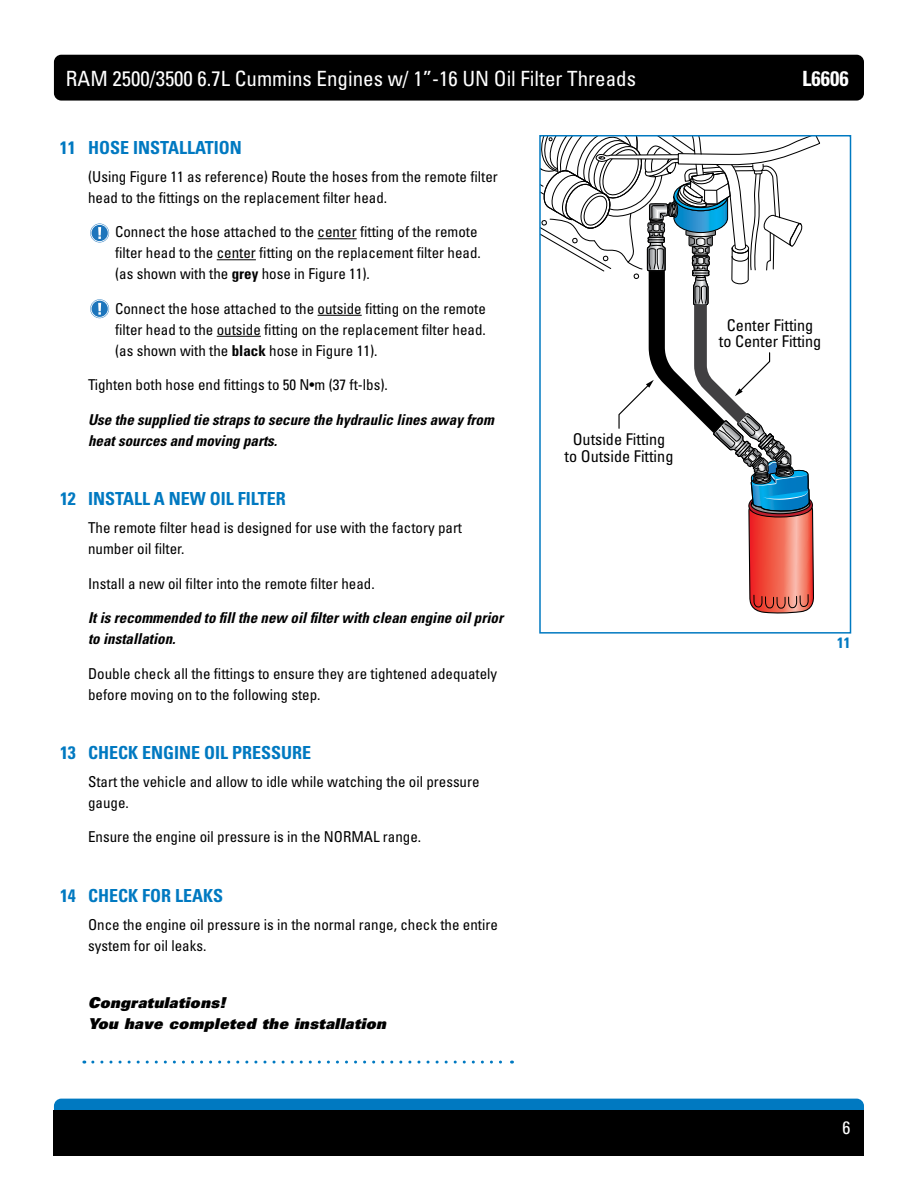
<style>
.page{position:relative;width:918px;height:1188px;background:#fff}
.page>*{position:absolute;margin:0;border:0;box-sizing:border-box;transform-origin:0 0}
.t1{font:condensed 21px "Univers LT Std";color:#fff}
.t2{font:700 condensed 21px "Univers LT Std";color:#fff}
.t3{font:700 condensed 18px "Univers LT Std";color:#0079c1}
.t4{font:condensed 18px "Univers LT Std";color:#fff}
.t5{font:condensed 16.2px/16.2px "Univers LT Std";color:#000;text-align:center}
.t6{font:condensed 15px/21px "Univers LT Std";color:#000}
.t7{font:italic 700 condensed 15px/21px "Univers LT Std";color:#000}
.t8{font:15px/21px "Univers LT Std X Black Obl";letter-spacing:.025em;color:#000}
.t9{font:700 condensed 15px "Univers LT Std";color:#0079c1}
.s1{font-weight:700}
</style>
<div class="page">
<div style="left:54px;top:55px;width:810px;height:46px;background:#000;border-radius:7px"></div>
<div style="left:54px;top:1099px;width:810px;height:45px;background:#0079c1;border-radius:7px"></div>
<div style="left:54px;top:1110px;width:810px;height:46px;background:#000"></div>
<hr style="left:318px;top:238px;width:39px;height:1px;background:#000">
<hr style="left:217px;top:259px;width:39px;height:1px;background:#000">
<hr style="left:318px;top:315px;width:44px;height:1px;background:#000">
<hr style="left:217px;top:336px;width:44px;height:1px;background:#000">
<svg style="left:542px;top:138px;width:278px;height:476px"></svg>
<div style="left:539px;top:135px;width:312px;height:499px;border:2px solid #0079c1"></div>
<svg style="left:90px;top:224px;width:19px;height:18px"></svg>
<svg style="left:90px;top:299px;width:19px;height:19px"></svg>
<svg style="left:93px;top:1061px;width:420px;height:3px"></svg>
<h1 class="t1" style="left:66px;top:65px;width:572px">RAM 2500/3500 6.7L Cummins Engines w/ 1”-16 UN Oil Filter Threads</h1>
<h1 class="t2" style="left:802px;top:65px;width:48px">L6606</h1>
<p class="t3" style="left:60px;top:137px;width:183px">11 HOSE INSTALLATION</p>
<p class="t6" style="left:88px;top:166px;width:411px">(Using Figure 11 as reference) Route the hoses from the remote filter head to the fittings on the replacement filter head.</p>
<p class="t6" style="left:115px;top:221px;width:367px">Connect the hose attached to the center fitting of the remote filter head to the center fitting on the replacement filter head. (as shown with the <span class="s1">grey</span> hose in Figure 11).</p>
<p class="t6" style="left:115px;top:298px;width:372px;text-align:justify">Connect the hose attached to the outside fitting on the remote filter head to the outside fitting on the replacement filter head. (as shown with the <span class="s1">black</span> hose in Figure 11).</p>
<p class="t6" style="left:88px;top:374px;width:301px">Tighten both hose end fittings to 50 N•m (37 ft-lbs).</p>
<p class="t7" style="left:88px;top:409px;width:407px">Use the supplied tie straps to secure the hydraulic lines away from heat sources and moving parts.</p>
<p class="t3" style="left:60px;top:488px;width:227px">12 INSTALL A NEW OIL FILTER</p>
<p class="t6" style="left:88px;top:517px;width:376px">The remote filter head is designed for use with the factory part number oil filter.</p>
<p class="t6" style="left:88px;top:573px;width:288px">Install a new oil filter into the remote filter head.</p>
<p class="t7" style="left:88px;top:607px;width:416px">It is recommended to fill the new oil filter with clean engine oil prior to installation.</p>
<p class="t6" style="left:88px;top:663px;width:411px">Double check all the fittings to ensure they are tightened adequately before moving on to the following step.</p>
<p class="t3" style="left:60px;top:742px;width:253px">13 CHECK ENGINE OIL PRESSURE</p>
<p class="t6" style="left:88px;top:771px;width:393px">Start the vehicle and allow to idle while watching the oil pressure gauge.</p>
<p class="t6" style="left:88px;top:826px;width:335px">Ensure the engine oil pressure is in the NORMAL range.</p>
<p class="t3" style="left:60px;top:884px;width:165px">14 CHECK FOR LEAKS</p>
<p class="t6" style="left:88px;top:914px;width:411px">Once the engine oil pressure is in the normal range, check the entire system for oil leaks.</p>
<p class="t8" style="left:88px;top:992px;width:299px">Congratulations!<br>You have completed the installation</p>
<p class="t5" style="left:565px;top:431px;width:110px">Outside Fitting to Outside Fitting</p>
<p class="t5" style="left:719px;top:317px;width:104px">Center Fitting to Center Fitting</p>
<p class="t9" style="left:837px;top:633px;width:15px">11</p>
<p class="t4" style="left:843px;top:1116px;width:9px">6</p>
</div>
